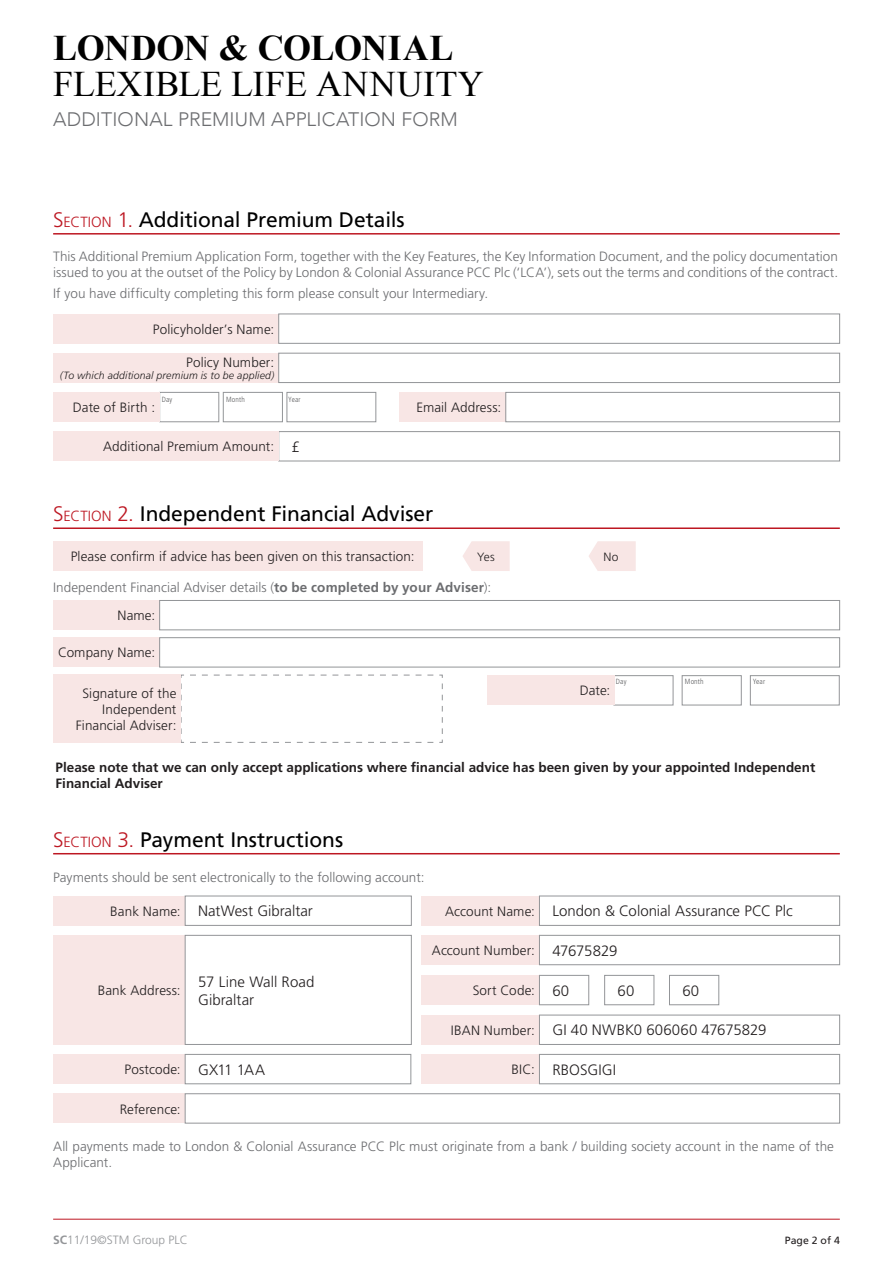
<style>
.page{position:relative;width:893px;height:1263px;background:#fff}
.page>*{position:absolute;margin:0;border:0;box-sizing:border-box;transform-origin:0 0}
.t1{font:36px "Times New Roman";letter-spacing:.01em;color:#000}
.t2{font:700 36px "Times New Roman";letter-spacing:-.01em;color:#000}
.t3{font:21px "Frutiger LT Std";letter-spacing:-.005em;color:#000}
.t4{font:300 19.5px "Avenir";letter-spacing:.005em;color:#6c6d70}
.t5{font:300 15px "Frutiger LT Std";color:#231f20}
.Body_Text{font:300 13.5px/16.2px "Frutiger LT Std";letter-spacing:.005em;color:#6c6d70}
.t6{font:300 13.5px/16.2px "Frutiger LT Std";letter-spacing:.01em;color:#231f20;text-align:right}
.t7{font:700 13.5px/16.2px "Frutiger LT Std";color:#231f20}
.t8{font:300 12px "Frutiger LT Std";color:#939598}
.t9{font:300 12px "Frutiger LT Std";color:#231f20}
.t10{font:italic 300 10.5px "Frutiger LT Std";letter-spacing:.015em;color:#231f20}
.t11{font:10.5px "Frutiger LT Std";color:#231f20}
.t12{font:300 condensed 7.5px "Frutiger LT Std";letter-spacing:.02em;color:#57585a}
.s1{font-weight:300;color:#bd1722}
.s2{font-weight:300;font-size:14.7px;color:#bd1722}
.s3{font-weight:700}
</style>
<div class="page">
<hr style="left:53px;top:1219px;width:787px;height:1px;background:#bd1722">
<div style="left:159px;top:392px;width:60px;height:30px;border:1px solid #939598"></div>
<hr style="left:53px;top:233px;width:787px;height:2px;background:#bd1722">
<div style="left:53px;top:353px;width:226px;height:30px;background:#f8e6e5"></div>
<div style="left:279px;top:353px;width:561px;height:30px;border:1px solid #939598"></div>
<div style="left:279px;top:431px;width:561px;height:30px;border:1px solid #939598"></div>
<div style="left:53px;top:431px;width:226px;height:30px;background:#f8e6e5"></div>
<div style="left:53px;top:896px;width:132px;height:29px;background:#f8e6e5"></div>
<div style="left:185px;top:896px;width:227px;height:29px;border:1px solid #939598"></div>
<div style="left:53px;top:1054px;width:132px;height:30px;background:#f8e6e5"></div>
<div style="left:53px;top:1093px;width:132px;height:30px;background:#f8e6e5"></div>
<div style="left:185px;top:1054px;width:226px;height:30px;border:1px solid #939598"></div>
<div style="left:185px;top:1093px;width:655px;height:30px;border:1px solid #939598"></div>
<div style="left:53px;top:935px;width:132px;height:110px;background:#f8e6e5"></div>
<div style="left:185px;top:935px;width:227px;height:110px;border:1px solid #939598"></div>
<div style="left:421px;top:896px;width:118px;height:29px;background:#f8e6e5"></div>
<div style="left:539px;top:896px;width:301px;height:29px;border:1px solid #939598"></div>
<div style="left:421px;top:935px;width:118px;height:30px;background:#f8e6e5"></div>
<div style="left:539px;top:935px;width:301px;height:30px;border:1px solid #939598"></div>
<div style="left:421px;top:1015px;width:118px;height:30px;background:#f8e6e5"></div>
<div style="left:539px;top:1015px;width:301px;height:30px;border:1px solid #939598"></div>
<div style="left:421px;top:975px;width:118px;height:30px;background:#f8e6e5"></div>
<div style="left:539px;top:975px;width:50px;height:30px;border:1px solid #939598"></div>
<div style="left:604px;top:975px;width:50px;height:30px;border:1px solid #939598"></div>
<div style="left:421px;top:1054px;width:118px;height:30px;background:#f8e6e5"></div>
<div style="left:539px;top:1054px;width:301px;height:30px;border:1px solid #939598"></div>
<hr style="left:53px;top:853px;width:787px;height:1px;background:#bd1722">
<div style="left:669px;top:975px;width:50px;height:30px;border:1px solid #939598"></div>
<div style="left:53px;top:314px;width:226px;height:29px;background:#f8e6e5"></div>
<div style="left:399px;top:392px;width:107px;height:30px;background:#f8e6e5"></div>
<div style="left:279px;top:314px;width:561px;height:29px;border:1px solid #939598"></div>
<div style="left:506px;top:392px;width:334px;height:30px;border:1px solid #939598"></div>
<div style="left:53px;top:392px;width:106px;height:30px;background:#f8e6e5"></div>
<div style="left:287px;top:392px;width:89px;height:30px;border:1px solid #939598"></div>
<div style="left:223px;top:392px;width:60px;height:30px;border:1px solid #939598"></div>
<hr style="left:53px;top:527px;width:787px;height:2px;background:#bd1722">
<div style="left:53px;top:600px;width:106px;height:30px;background:#f8e6e5"></div>
<div style="left:159px;top:600px;width:681px;height:30px;border:1px solid #939598"></div>
<div style="left:53px;top:637px;width:106px;height:30px;background:#f8e6e5"></div>
<div style="left:159px;top:637px;width:681px;height:30px;border:1px solid #939598"></div>
<div style="left:53px;top:541px;width:370px;height:30px;background:#f8e6e5"></div>
<svg style="left:589px;top:541px;width:47px;height:30px"></svg>
<svg style="left:463px;top:541px;width:47px;height:30px"></svg>
<svg style="left:180px;top:674px;width:263px;height:69px"></svg>
<div style="left:53px;top:675px;width:128px;height:68px;background:#f8e6e5"></div>
<div style="left:614px;top:675px;width:59px;height:30px;border:1px solid #939598"></div>
<div style="left:487px;top:675px;width:128px;height:30px;background:#f8e6e5"></div>
<div style="left:750px;top:675px;width:89px;height:30px;border:1px solid #939598"></div>
<div style="left:682px;top:675px;width:59px;height:30px;border:1px solid #939598"></div>
<h1 class="t2" style="left:53px;top:23px;width:402px">LONDON &amp; COLONIAL</h1>
<h1 class="t1" style="left:53px;top:60px;width:432px">FLEXIBLE LIFE ANNUITY</h1>
<h3 class="t4" style="left:53px;top:108px;width:406px">ADDITIONAL PREMIUM APPLICATION FORM</h3>
<p class="t3" style="left:53px;top:207px;width:353px"><span class="s1">S</span><span class="s2">ECTION</span> <span class="s1">1.</span> Additional Premium Details</p>
<p class="Body_Text" style="left:53px;top:248px;width:787px">This Additional Premium Application Form, together with the Key Features, the Key Information Document, and the policy documentation issued to you at the outset of the Policy by London &amp; Colonial Assurance PCC Plc (‘LCA’), sets out the terms and conditions of the contract.</p>
<p class="Body_Text" style="left:53px;top:285px;width:437px">If you have difficulty completing this form please consult your Intermediary.</p>
<p class="t6" style="left:153px;top:321px;width:123px">Policyholder’s Name:</p>
<p class="t6" style="left:186px;top:354px;width:90px">Policy Number:</p>
<p class="t10" style="left:60px;top:370px;width:216px">(To which additional premium is to be applied)</p>
<p class="t12" style="left:162px;top:395px;width:12px">Day</p>
<p class="t12" style="left:226px;top:395px;width:20px">Month</p>
<p class="t12" style="left:288px;top:395px;width:14px">Year</p>
<p class="t6" style="left:73px;top:400px;width:84px">Date of Birth :</p>
<p class="t6" style="left:416px;top:400px;width:86px">Email Address:</p>
<p class="t6" style="left:103px;top:439px;width:173px">Additional Premium Amount:</p>
<p class="t5" style="left:292px;top:438px;width:10px">£</p>
<p class="t3" style="left:53px;top:501px;width:382px"><span class="s1">S</span><span class="s2">ECTION</span> <span class="s1">2.</span> Independent Financial Adviser</p>
<p class="t6" style="left:71px;top:549px;width:345px">Please confirm if advice has been given on this transaction:</p>
<p class="t9" style="left:477px;top:550px;width:19px">Yes</p>
<p class="t9" style="left:603px;top:550px;width:16px">No</p>
<p class="Body_Text" style="left:53px;top:580px;width:440px">Independent Financial Adviser details (<span class="s3">to be completed by your Adviser</span>):</p>
<p class="t6" style="left:117px;top:608px;width:39px">Name:</p>
<p class="t6" style="left:58px;top:645px;width:99px">Company Name:</p>
<p class="t12" style="left:616px;top:678px;width:12px">Day</p>
<p class="t12" style="left:685px;top:678px;width:20px">Month</p>
<p class="t12" style="left:753px;top:678px;width:14px">Year</p>
<p class="t6" style="left:76px;top:685px;width:102px">Signature of the<br>Independent<br>Financial Adviser:</p>
<p class="t6" style="left:580px;top:683px;width:32px">Date:</p>
<p class="t7" style="left:56px;top:759px;width:761px">Please note that we can only accept applications where financial advice has been given by your appointed Independent<br>Financial Adviser</p>
<p class="t3" style="left:53px;top:827px;width:291px"><span class="s1">S</span><span class="s2">ECTION</span> <span class="s1">3.</span> Payment Instructions</p>
<p class="Body_Text" style="left:53px;top:869px;width:373px">Payments should be sent electronically to the following account:</p>
<p class="t6" style="left:110px;top:903px;width:72px">Bank Name:</p>
<p class="t5" style="left:198px;top:903px;width:116px">NatWest Gibraltar</p>
<p class="t6" style="left:98px;top:982px;width:84px">Bank Address:</p>
<p class="t5" style="left:198px;top:973px;width:118px">57 Line Wall Road</p>
<p class="t5" style="left:198px;top:991px;width:58px">Gibraltar</p>
<p class="t6" style="left:445px;top:903px;width:91px">Account Name:</p>
<p class="t5" style="left:552px;top:903px;width:242px">London &amp; Colonial Assurance PCC Plc</p>
<p class="t6" style="left:432px;top:942px;width:105px">Account Number:</p>
<p class="t5" style="left:552px;top:942px;width:67px">47675829</p>
<p class="t6" style="left:473px;top:982px;width:64px">Sort Code:</p>
<p class="t5" style="left:552px;top:982px;width:18px">60</p>
<p class="t5" style="left:618px;top:982px;width:18px">60</p>
<p class="t5" style="left:682px;top:982px;width:18px">60</p>
<p class="t6" style="left:451px;top:1022px;width:86px">IBAN Number:</p>
<p class="t5" style="left:552px;top:1022px;width:216px">GI 40 NWBK0 606060 47675829</p>
<p class="t6" style="left:125px;top:1061px;width:58px">Postcode:</p>
<p class="t6" style="left:120px;top:1101px;width:63px">Reference:</p>
<p class="t5" style="left:198px;top:1061px;width:68px">GX11 1AA</p>
<p class="t6" style="left:511px;top:1061px;width:25px">BIC:</p>
<p class="t5" style="left:552px;top:1061px;width:65px">RBOSGIGI</p>
<p class="Body_Text" style="left:53px;top:1138px;width:782px">All payments made to London &amp; Colonial Assurance PCC Plc must originate from a bank / building society account in the name of the<br>Applicant.</p>
<p class="t8" style="left:53px;top:1233px;width:136px"><span class="s3">SC</span>11/19©STM Group PLC</p>
<p class="t11" style="left:785px;top:1234px;width:56px">Page 2 of 4</p>
</div>
